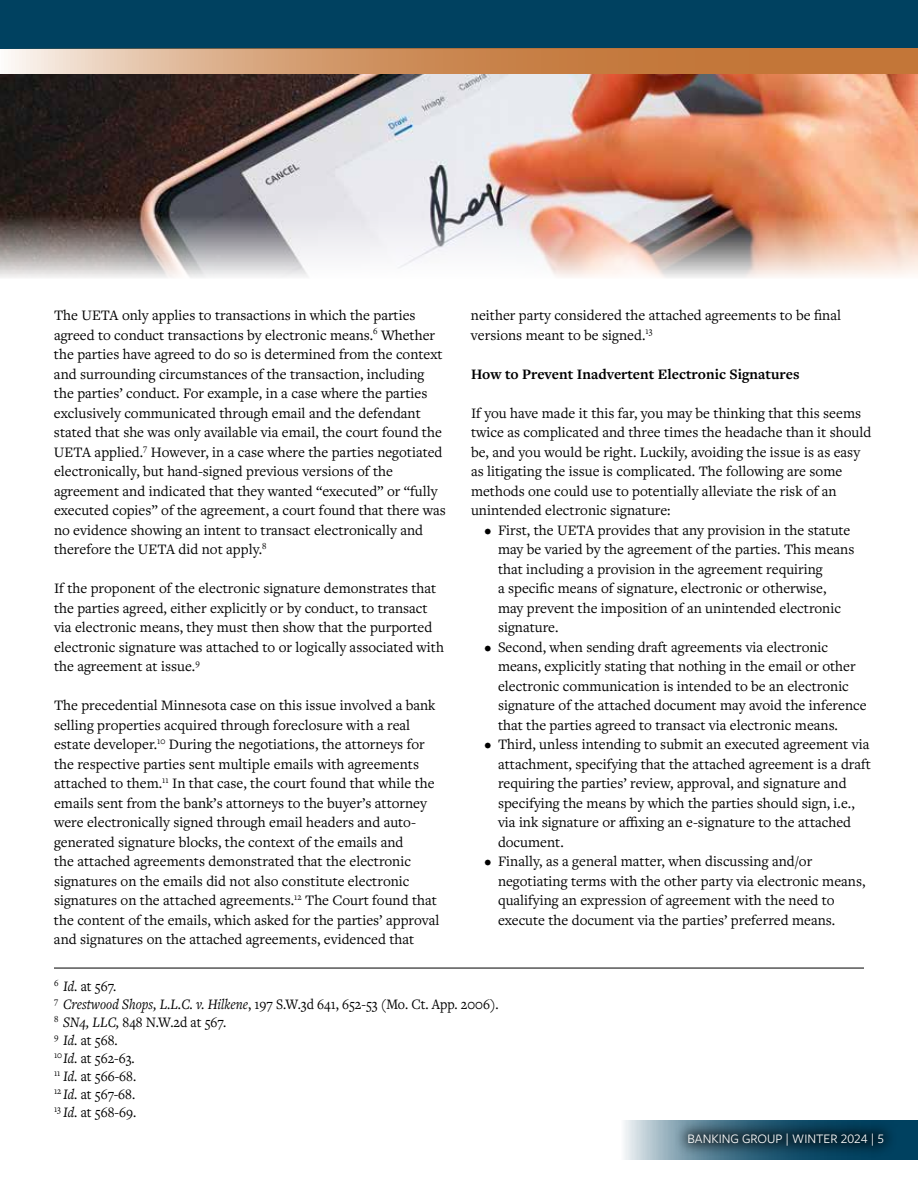
<style>
.page{position:relative;width:918px;height:1188px;background:#fff}
.page>*{position:absolute;margin:0;border:0;box-sizing:border-box;transform-origin:0 0}
.t1{font:15px/19.5px "Freight Text Pro";color:#000001}
.t2{font:15px/18px "Freight Text Pro";color:#000001;scale:.93 1}
.t3{font:700 15px "Freight Text Pro";color:#000001}
.t4{font:13.5px "Freight Sans Pro";color:#fff}
.s1{font-style:italic}
</style>
<div class="page">
<div style="left:0;top:0;width:918px;height:49px;background:#004160"></div>
<svg style="left:0;top:49px;width:918px;height:26px;background:#ce9467"></svg>
<svg style="left:624px;top:1120px;width:294px;height:40px;background:#87a5b3"></svg>
<div style="left:674px;top:1120px;width:224px;height:40px;background:#000001;opacity:.75"></div>
<img style="left:0;top:75px;width:918px;height:203px">
<hr style="left:54px;top:968px;width:810px;height:1px;background:#000001">
<p class="t1" style="left:54px;top:305px;width:393px">The UETA only applies to transactions in which the parties agreed to conduct transactions by electronic means.<sup>6</sup> Whether the parties have agreed to do so is determined from the context and surrounding circumstances of the transaction, including the parties’ conduct. For example, in a case where the parties exclusively communicated through email and the defendant stated that she was only available via email, the court found the UETA applied.<sup>7</sup> However, in a case where the parties negotiated electronically, but hand-signed previous versions of the agreement and indicated that they wanted “executed” or “fully executed copies” of the agreement, a court found that there was no evidence showing an intent to transact electronically and therefore the UETA did not apply.<sup>8</sup></p>
<p class="t1" style="left:54px;top:578px;width:392px">If the proponent of the electronic signature demonstrates that the parties agreed, either explicitly or by conduct, to transact via electronic means, they must then show that the purported electronic signature was attached to or logically associated with the agreement at issue.<sup>9</sup></p>
<p class="t1" style="left:54px;top:695px;width:387px">The precedential Minnesota case on this issue involved a bank selling properties acquired through foreclosure with a real estate developer.<sup>10</sup> During the negotiations, the attorneys for the respective parties sent multiple emails with agreements attached to them.<sup>11</sup> In that case, the court found that while the emails sent from the bank’s attorneys to the buyer’s attorney were electronically signed through email headers and auto&shy;generated signature blocks, the context of the emails and<br>the attached agreements demonstrated that the electronic signatures on the emails did not also constitute electronic signatures on the attached agreements.<sup>12</sup> The Court found that the content of the emails, which asked for the parties’ approval and signatures on the attached agreements, evidenced that</p>
<p class="t1" style="left:471px;top:305px;width:372px">neither party considered the attached agreements to be final versions meant to be signed.<sup>13</sup></p>
<p class="t3" style="left:471px;top:364px;width:330px">How to Prevent Inadvertent Electronic Signatures</p>
<p class="t1" style="left:471px;top:403px;width:402px">If you have made it this far, you may be thinking that this seems twice as complicated and three times the headache than it should be, and you would be right. Luckily, avoiding the issue is as easy as litigating the issue is complicated. The following are some methods one could use to potentially alleviate the risk of an unintended electronic signature:</p>
<p class="t1" style="left:498px;top:520px;width:358px;text-indent:-14px">• First, the UETA provides that any provision in the statute may be varied by the agreement of the parties. This means that including a provision in the agreement requiring<br>a specific means of signature, electronic or otherwise, may prevent the imposition of an unintended electronic signature.</p>
<p class="t1" style="left:498px;top:637px;width:370px;text-indent:-14px">• Second, when sending draft agreements via electronic means, explicitly stating that nothing in the email or other electronic communication is intended to be an electronic signature of the attached document may avoid the inference that the parties agreed to transact via electronic means.</p>
<p class="t1" style="left:498px;top:734px;width:374px;text-indent:-14px">• Third, unless intending to submit an executed agreement via attachment, specifying that the attached agreement is a draft requiring the parties’ review, approval, and signature and specifying the means by which the parties should sign, i.e., via ink signature or affixing an e-signature to the attached document.</p>
<p class="t1" style="left:498px;top:851px;width:369px;text-indent:-14px">• Finally, as a general matter, when discussing and/or negotiating terms with the other party via electronic means, qualifying an expression of agreement with the need to execute the document via the parties’ preferred means.</p>
<p class="t2" style="left:54px;top:977px;width:480px"><sup>6</sup> <span class="s1">Id</span>. at 567.<br><sup>7</sup> <span class="s1">Crestwood Shops, L.L.C. v. Hilkene</span>, 197 S.W.3d 641, 652-53 (Mo. Ct. App. 2006).<br><sup>8</sup> <span class="s1">SN4, LLC,</span> 848 N.W.2d at 567.<br><sup>9</sup> <span class="s1">Id</span>. at 568.<br><sup>10</sup><span class="s1">Id</span>. at 562-63.<br><sup>11</sup> <span class="s1">Id</span>. at 566-68.<br><sup>12</sup> <span class="s1">Id</span>. at 567-68.<br><sup>13</sup> <span class="s1">Id</span>. at 568-69.</p>
<p class="t4" style="left:688px;top:1130px;width:198px">BANKING GROUP | WINTER 2024 | 5</p>
</div>
